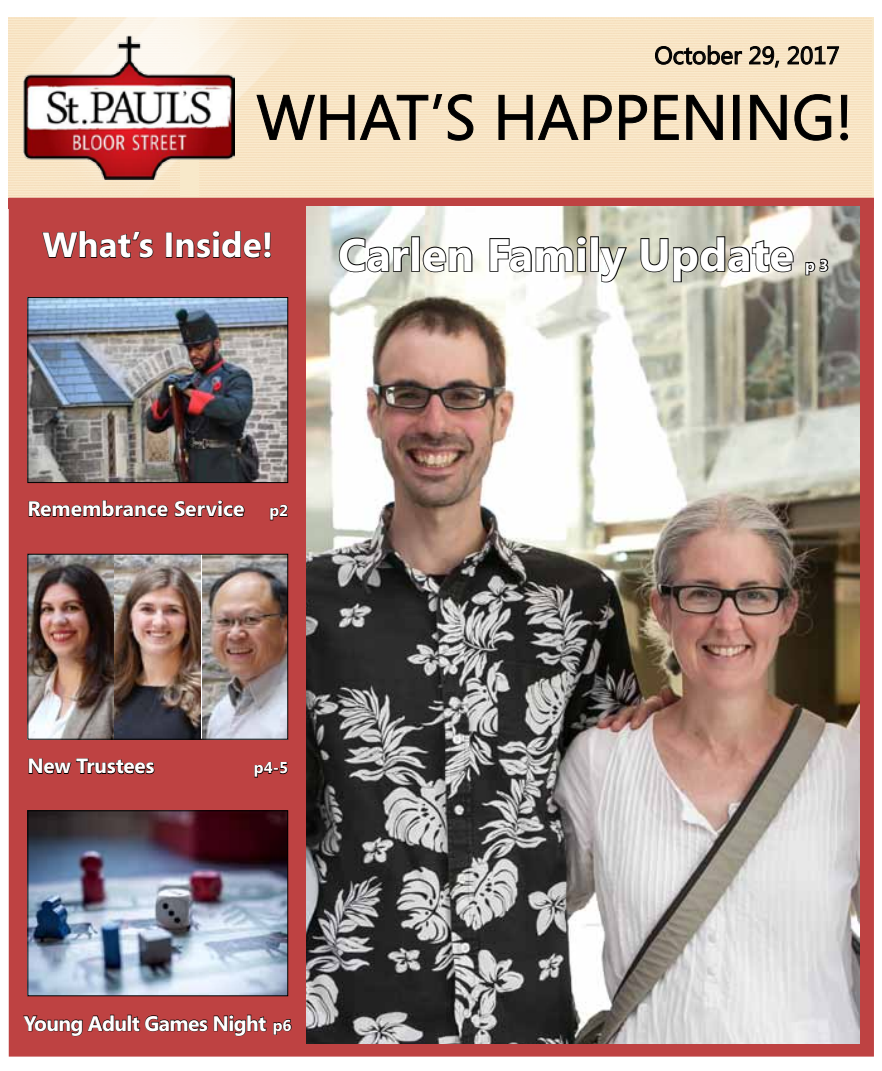
<style>
.page{position:relative;width:882px;height:1071px;background:#fff}
.page>*{position:absolute;margin:0;border:0;box-sizing:border-box;transform-origin:0 0}
.t1{font:63px "Segoe";color:#000}
.t2{font:700 45.5px "Segoe";color:#fff}
.t3{font:700 35px "Segoe";color:#fff}
.t4{font:24.5px "Segoe";color:#000}
.t5{font:700 21px "Segoe";letter-spacing:-.025em;color:#fff}
.t6{font:700 21px "Segoe";color:#fff}
.t7{font:700 20.65px "Segoe";letter-spacing:-.01em;color:#fff}
.t8{font:700 15.75px "Segoe";color:#fff}
.s1{font-size:15.75px}
</style>
<div class="page">
<svg style="left:256px;top:93px;width:218px;height:48px;background:#dac9ae"></svg>
<svg style="left:498px;top:94px;width:114px;height:47px;background:#d9c8ac"></svg>
<svg style="left:619px;top:94px;width:29px;height:47px"></svg>
<svg style="left:654px;top:94px;width:25px;height:47px"></svg>
<svg style="left:686px;top:94px;width:37px;height:47px;background:#cfbfa5"></svg>
<svg style="left:750px;top:94px;width:37px;height:47px;background:#cfbfa4"></svg>
<svg style="left:794px;top:94px;width:38px;height:47px;background:#d4c4a9"></svg>
<svg style="left:840px;top:94px;width:9px;height:47px"></svg>
<img style="left:23px;top:35px;width:212px;height:145px">
<svg style="left:655px;top:45px;width:88px;height:20px;background:#b5a790"></svg>
<svg style="left:749px;top:46px;width:31px;height:22px"></svg>
<svg style="left:787px;top:45px;width:52px;height:20px"></svg>
<div style="left:9px;top:198px;width:865px;height:859px;background:#be4242"></div>
<svg style="left:42px;top:230px;width:112px;height:29px"></svg>
<div style="left:166px;top:232px;width:6px;height:26px;border:1px solid #000"></div>
<svg style="left:176px;top:231px;width:95px;height:28px"></svg>
<svg style="left:23px;top:1014px;width:244px;height:23px"></svg>
<svg style="left:273px;top:1019px;width:19px;height:16px"></svg>
<img style="left:29px;top:812px;width:257px;height:182px">
<div style="left:27px;top:810px;width:261px;height:186px;border:1px solid #000"></div>
<svg style="left:28px;top:758px;width:127px;height:17px"></svg>
<svg style="left:254px;top:762px;width:34px;height:16px"></svg>
<img style="left:29px;top:556px;width:257px;height:182px">
<div style="left:27px;top:554px;width:261px;height:186px;border:1px solid #000"></div>
<svg style="left:28px;top:500px;width:217px;height:17px"></svg>
<svg style="left:270px;top:504px;width:18px;height:17px"></svg>
<img style="left:29px;top:299px;width:257px;height:182px">
<div style="left:27px;top:297px;width:261px;height:186px;border:1px solid #000"></div>
<img style="left:307px;top:207px;width:552px;height:837px">
<svg style="left:338px;top:237px;width:73px;height:36px;background:#abafab"></svg>
<div style="left:411px;top:236px;width:9px;height:36px;border:2px solid #000"></div>
<svg style="left:422px;top:246px;width:51px;height:27px"></svg>
<svg style="left:489px;top:236px;width:99px;height:37px;background:#b3b3ae"></svg>
<div style="left:590px;top:236px;width:9px;height:36px;border:2px solid #000"></div>
<svg style="left:598px;top:246px;width:30px;height:37px"></svg>
<svg style="left:640px;top:235px;width:155px;height:48px;background:#b0b0a6"></svg>
<svg style="left:804px;top:257px;width:26px;height:19px"></svg>
<p class="t4" style="left:654px;top:38px;width:187px">October 29, 2017</p>
<h1 class="t1" style="left:256px;top:74px;width:598px">WHAT’S HAPPENING!</h1>
<h3 class="t3" style="left:42px;top:220px;width:232px">What’s Inside!</h3>
<h2 class="t2" style="left:338px;top:222px;width:457px">Carlen Family Update</h2>
<p class="t8" style="left:805px;top:254px;width:25px">p 3</p>
<p class="t6" style="left:27px;top:494px;width:262px">Remembrance Service <span class="s1">p2</span></p>
<p class="t7" style="left:27px;top:751px;width:129px">New Trustees</p>
<p class="t8" style="left:254px;top:757px;width:36px">p4-5</p>
<p class="t5" style="left:24px;top:1008px;width:269px">Young Adult Games Night <span class="s1">p6</span></p>
</div>
